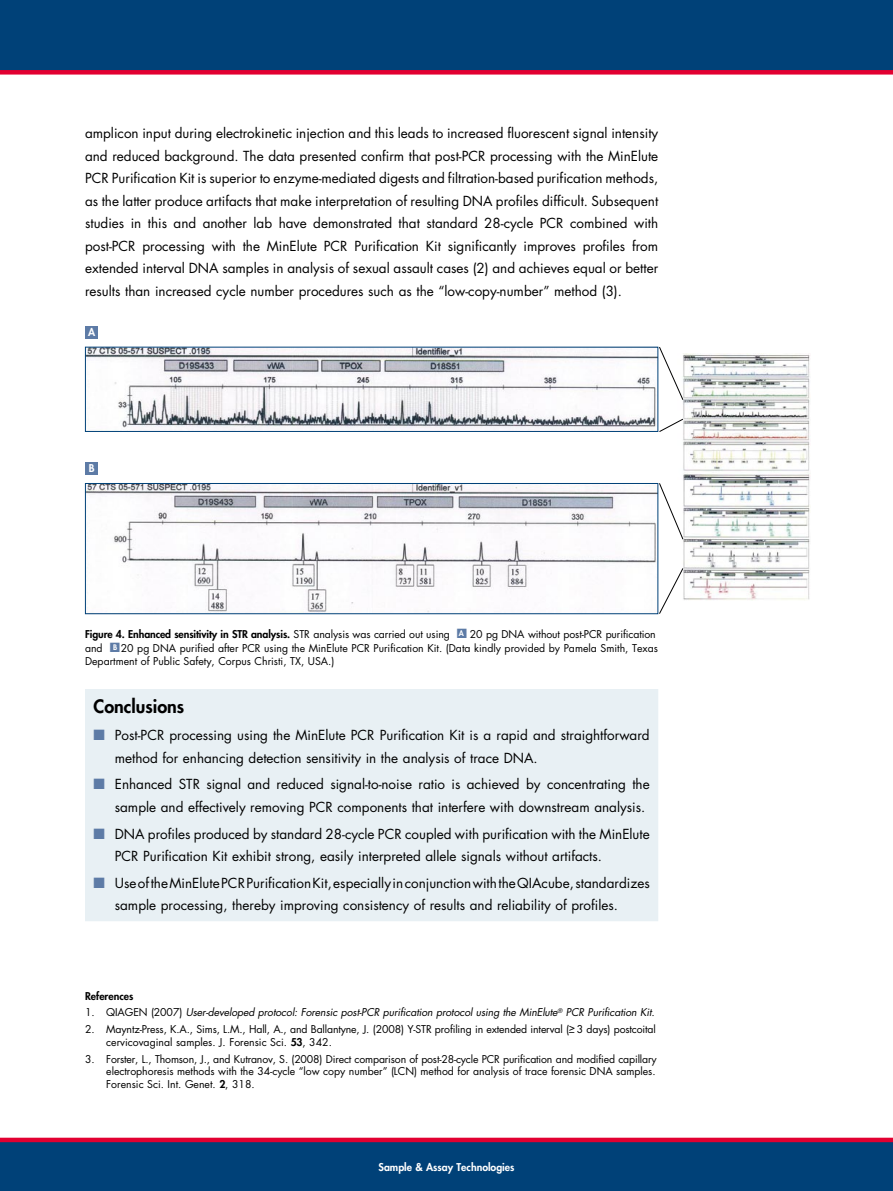
<style>
.page{position:relative;width:893px;height:1191px;background:#fff}
.page>*{position:absolute;margin:0;border:0;box-sizing:border-box;transform-origin:0 0}
.t1{font:800 18px "Futura";color:#000}
.t2{font:13.5px/22.5px "Futura";color:#000}
.t3{font:10.5px/12.6px "Futura";color:#000}
.t4{font:italic 10.5px "Futura";letter-spacing:-.01em;color:#000}
.t5{font:800 10.5px "Futura";color:#fff}
.t6{font:800 10.5px "Futura";color:#000}
.s1{font-weight:800}
.s2{color:#5d7ba6}
.s3{font-style:normal}
</style>
<div class="page">
<div style="left:85px;top:689px;width:573px;height:232px;background:#e8f0f4"></div>
<div style="left:0;top:1140px;width:893px;height:51px;background:#004178"></div>
<div style="left:0;top:0;width:893px;height:72px;background:#004178"></div>
<div style="left:0;top:70px;width:893px;height:5px;background:#e20031"></div>
<div style="left:0;top:1137px;width:893px;height:5px;background:#e20031"></div>
<img style="left:87px;top:349px;width:569px;height:81px">
<div style="left:85px;top:347px;width:573px;height:85px;border:1px solid #004178"></div>
<div style="left:85px;top:326px;width:13px;height:13px;background:#5d7ba6"></div>
<img style="left:87px;top:485px;width:569px;height:127px">
<div style="left:85px;top:483px;width:573px;height:131px;border:1px solid #004178"></div>
<div style="left:85px;top:462px;width:13px;height:12px;background:#5d7ba6"></div>
<img style="left:683px;top:354px;width:127px;height:246px">
<svg style="left:658px;top:346px;width:26px;height:55px"></svg>
<svg style="left:658px;top:418px;width:26px;height:15px"></svg>
<svg style="left:658px;top:482px;width:26px;height:58px"></svg>
<svg style="left:658px;top:567px;width:26px;height:48px"></svg>
<p class="t2" style="left:85px;top:122px;width:575px;text-align:justify">amplicon input during electrokinetic injection and this leads to increased fluorescent signal intensity and reduced background. The data presented confirm that post-PCR processing with the MinElute PCR Purification Kit is superior to enzyme-mediated digests and filtration-based purification methods, as the latter produce artifacts that make interpretation of resulting DNA profiles difficult. Subsequent studies in this and another lab have demonstrated that standard 28-cycle PCR combined with post-PCR processing with the MinElute PCR Purification Kit significantly improves profiles from extended interval DNA samples in analysis of sexual assault cases (2) and achieves equal or better results than increased cycle number procedures such as the “low-copy-number” method (3).</p>
<p class="t5" style="left:88px;top:325px;width:9px">A</p>
<p class="t5" style="left:89px;top:461px;width:7px">B</p>
<p class="t3" style="left:85px;top:628px;width:574px;line-height:13px"><span class="s1">Figure 4. Enhanced sensitivity in STR analysis.</span> STR analysis was carried out using <span class="s2">■</span><sup>A</sup> 20 pg DNA without post-PCR purification and <span class="s2">■</span><sup>B</sup> 20 pg DNA purified after PCR using the MinElute PCR Purification Kit. (Data kindly provided by Pamela Smith, Texas<br>Department of Public Safety, Corpus Christi, TX, USA.)</p>
<h1 class="t1" style="left:94px;top:694px;width:92px">Conclusions</h1>
<p class="t2" style="left:115px;top:723px;width:536px;text-indent:-21px"><span class="s2">■</span> Post-PCR processing using the MinElute PCR Purification Kit is a rapid and straightforward method for enhancing detection sensitivity in the analysis of trace DNA.</p>
<p class="t2" style="left:115px;top:773px;width:536px;text-indent:-21px"><span class="s2">■</span> Enhanced STR signal and reduced signal-to-noise ratio is achieved by concentrating the sample and effectively removing PCR components that interfere with downstream analysis.</p>
<p class="t2" style="left:115px;top:822px;width:536px;text-indent:-21px"><span class="s2">■</span> DNA profiles produced by standard 28-cycle PCR coupled with purification with the MinElute<br>PCR Purification Kit exhibit strong, easily interpreted allele signals without artifacts.</p>
<p class="t2" style="left:115px;top:871px;width:536px;text-indent:-21px"><span class="s2">■</span> Use of the MinElute PCR Purification Kit, especially in conjunction with the QIAcube, standardizes sample processing, thereby improving consistency of results and reliability of profiles.</p>
<p class="t6" style="left:85px;top:988px;width:50px">References</p>
<p class="t4" style="left:85px;top:1005px;width:571px"><span class="s3">1. QIAGEN (2007)</span> User-developed protocol: Forensic post-PCR purification protocol using the MinElute<sup>®</sup> PCR Purification Kit.</p>
<p class="t3" style="left:106px;top:1023px;width:551px;text-indent:-21px">2. Mayntz-Press, K.A., Sims, L.M., Hall, A., and Ballantyne, J. (2008) Y-STR profiling in extended interval (&gt;– 3 days) postcoital cervicovaginal samples. J. Forensic Sci. <span class="s1">53</span>, 342.</p>
<p class="t3" style="left:106px;top:1052px;width:552px;text-align:justify;text-indent:-21px">3. Forster, L., Thomson, J., and Kutranov, S. (2008) Direct comparison of post-28-cycle PCR purification and modified capillary electrophoresis methods with the 34-cycle “low copy number” (LCN) method for analysis of trace forensic DNA samples.<br>Forensic Sci. Int. Genet. <span class="s1">2</span>, 318.</p>
<p class="t5" style="left:378px;top:1159px;width:137px">Sample &amp; Assay Technologies</p>
</div>
